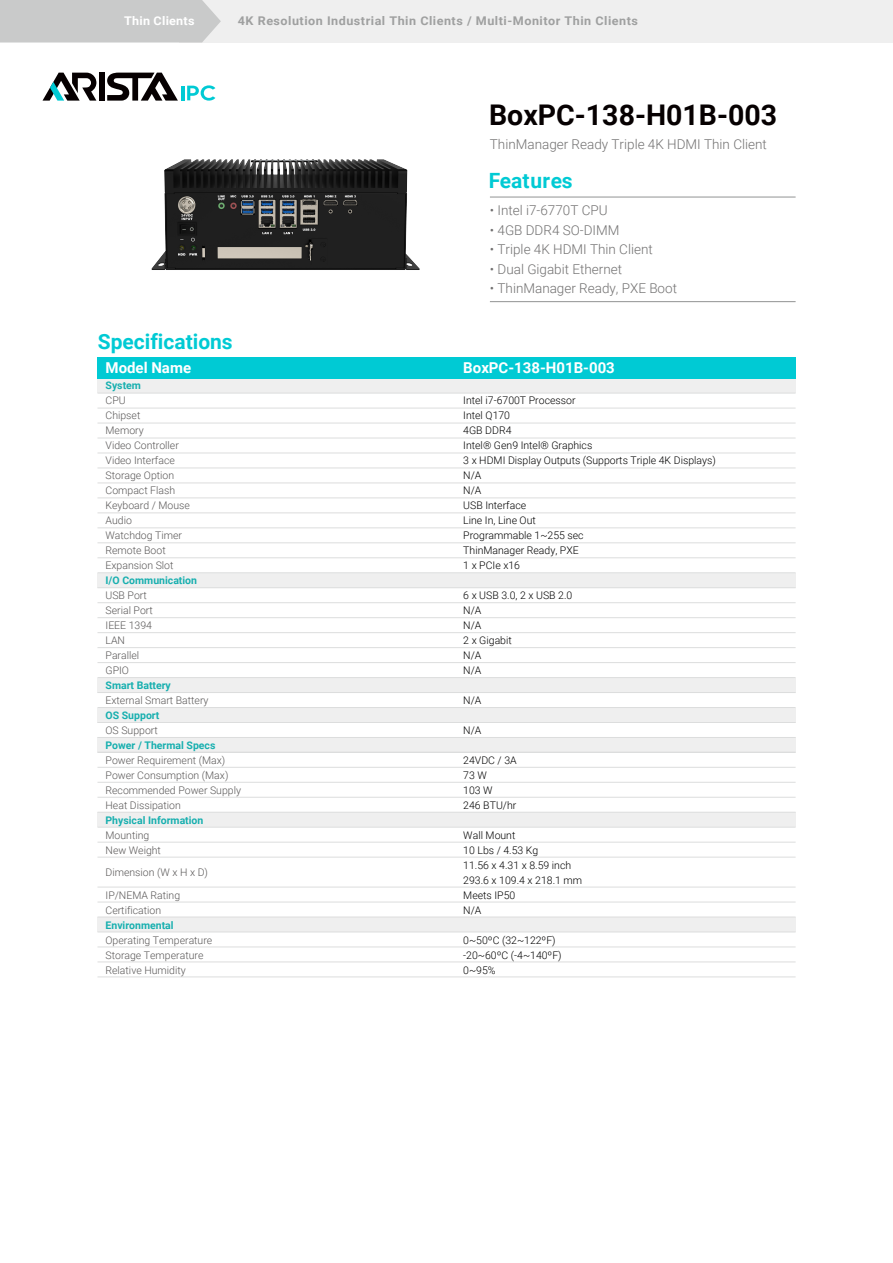
<style>
.page{position:relative;width:893px;height:1263px;background:#fff}
.page>*{position:absolute;margin:0;border:0;box-sizing:border-box;transform-origin:0 0}
.t1{font:700 28.5px "Roboto";color:#060001}
.t2{font:700 21px "Roboto";color:#00cad4}
.t3{font:700 15px "Roboto";color:#fff}
.t4{font:300 13.5px "Roboto";color:#727171}
.t5{font:700 12px "Roboto";letter-spacing:.04em;color:#9fa0a0;scale:1.05 1}
.t6{font:700 12px "Roboto";letter-spacing:.02em;color:#fff;scale:1.05 1}
.t7{font:300 10.5px/15px "Roboto";color:#595757}
.t8{font:300 10.5px/15px "Roboto";color:#000}
.t9{font:700 10.5px "Roboto";color:#17afaf}
</style>
<div class="page">
<div style="left:99px;top:73px;width:6px;height:28px;background:#060001"></div>
<svg style="left:43px;top:73px;width:53px;height:28px"></svg>
<svg style="left:107px;top:73px;width:71px;height:28px"></svg>
<hr style="left:181px;top:86px;width:3px;height:14px;background:#00cad4">
<svg style="left:187px;top:85px;width:28px;height:16px"></svg>
<div style="left:97px;top:357px;width:699px;height:22px;background:#00cad4"></div>
<div style="left:97px;top:379px;width:699px;height:14px;background:#efefef"></div>
<div style="left:97px;top:573px;width:699px;height:15px;background:#efefef"></div>
<div style="left:97px;top:678px;width:699px;height:15px;background:#efefef"></div>
<div style="left:97px;top:707px;width:699px;height:15px;background:#efefef"></div>
<div style="left:97px;top:737px;width:699px;height:15px;background:#efefef"></div>
<div style="left:97px;top:812px;width:698px;height:15px;background:#efefef"></div>
<div style="left:97px;top:917px;width:699px;height:15px;background:#efefef"></div>
<hr style="left:97px;top:408px;width:699px;height:1px;background:#dcdddd">
<hr style="left:97px;top:423px;width:699px;height:1px;background:#dcdddd">
<hr style="left:97px;top:393px;width:699px;height:1px;background:#dcdddd">
<hr style="left:97px;top:438px;width:699px;height:1px;background:#dcdddd">
<hr style="left:97px;top:453px;width:699px;height:1px;background:#dcdddd">
<hr style="left:97px;top:468px;width:699px;height:1px;background:#dcdddd">
<hr style="left:97px;top:482px;width:699px;height:1px;background:#dcdddd">
<hr style="left:97px;top:497px;width:699px;height:1px;background:#dcdddd">
<hr style="left:97px;top:512px;width:699px;height:1px;background:#dcdddd">
<hr style="left:97px;top:527px;width:699px;height:1px;background:#dcdddd">
<hr style="left:97px;top:542px;width:699px;height:1px;background:#dcdddd">
<hr style="left:97px;top:557px;width:699px;height:1px;background:#dcdddd">
<hr style="left:97px;top:572px;width:699px;height:1px;background:#dcdddd">
<hr style="left:97px;top:587px;width:699px;height:1px;background:#dcdddd">
<hr style="left:97px;top:602px;width:699px;height:1px;background:#dcdddd">
<hr style="left:97px;top:617px;width:699px;height:1px;background:#dcdddd">
<hr style="left:97px;top:632px;width:699px;height:1px;background:#dcdddd">
<hr style="left:97px;top:647px;width:699px;height:1px;background:#dcdddd">
<hr style="left:97px;top:662px;width:699px;height:1px;background:#dcdddd">
<hr style="left:97px;top:677px;width:699px;height:1px;background:#dcdddd">
<hr style="left:97px;top:692px;width:699px;height:1px;background:#dcdddd">
<hr style="left:97px;top:707px;width:699px;height:1px;background:#dcdddd">
<hr style="left:97px;top:722px;width:699px;height:1px;background:#dcdddd">
<hr style="left:97px;top:737px;width:699px;height:1px;background:#dcdddd">
<hr style="left:97px;top:767px;width:699px;height:1px;background:#dcdddd">
<hr style="left:97px;top:782px;width:699px;height:1px;background:#dcdddd">
<hr style="left:97px;top:752px;width:699px;height:1px;background:#dcdddd">
<hr style="left:97px;top:797px;width:699px;height:1px;background:#dcdddd">
<hr style="left:97px;top:812px;width:699px;height:1px;background:#dcdddd">
<hr style="left:97px;top:827px;width:699px;height:1px;background:#dcdddd">
<hr style="left:97px;top:842px;width:699px;height:1px;background:#dcdddd">
<hr style="left:97px;top:857px;width:699px;height:1px;background:#dcdddd">
<hr style="left:97px;top:887px;width:699px;height:1px;background:#dcdddd">
<hr style="left:97px;top:902px;width:699px;height:1px;background:#dcdddd">
<hr style="left:97px;top:917px;width:699px;height:1px;background:#dcdddd">
<hr style="left:97px;top:931px;width:699px;height:1px;background:#dcdddd">
<hr style="left:97px;top:946px;width:699px;height:1px;background:#dcdddd">
<hr style="left:97px;top:961px;width:699px;height:1px;background:#dcdddd">
<hr style="left:97px;top:976px;width:699px;height:1px;background:#dcdddd">
<div style="left:179px;top:0;width:714px;height:43px;background:#efefef"></div>
<div style="left:0;top:0;width:221px;height:43px;background:#c9caca"></div>
<img style="left:151px;top:159px;width:269px;height:111px">
<hr style="left:490px;top:196px;width:306px;height:2px;background:#9fa0a0">
<hr style="left:490px;top:301px;width:306px;height:1px;background:#9fa0a0">
<p class="t6" style="left:124px;top:12px;width:69px">Thin Clients</p>
<p class="t5" style="left:238px;top:12px;width:382px">4K Resolution Industrial Thin Clients / Multi-Monitor Thin Clients</p>
<h1 class="t1" style="left:489px;top:95px;width:290px">BoxPC-138-H01B-003</h1>
<p class="t4" style="left:490px;top:135px;width:278px">ThinManager Ready Triple 4K HDMI Thin Client</p>
<h2 class="t2" style="left:489px;top:166px;width:85px">Features</h2>
<p class="t4" style="left:490px;top:201px;width:119px">• Intel i7-6770T CPU</p>
<p class="t4" style="left:490px;top:220px;width:131px">• 4GB DDR4 SO-DIMM</p>
<p class="t4" style="left:490px;top:240px;width:164px">• Triple 4K HDMI Thin Client</p>
<p class="t4" style="left:490px;top:259px;width:134px">• Dual Gigabit Ethernet</p>
<p class="t4" style="left:490px;top:279px;width:189px">• ThinManager Ready, PXE Boot</p>
<h2 class="t2" style="left:98px;top:326px;width:136px">Specifications</h2>
<h3 class="t3" style="left:106px;top:357px;width:87px">Model Name</h3>
<h3 class="t3" style="left:463px;top:357px;width:153px">BoxPC-138-H01B-003</h3>
<p class="t9" style="left:106px;top:377px;width:37px">System</p>
<p class="t7" style="left:106px;top:392px;width:86px">CPU<br>Chipset<br>Memory<br>Video Controller<br>Video Interface<br>Storage Option<br>Compact Flash<br>Keyboard / Mouse<br>Audio<br>Watchdog Timer<br>Remote Boot<br>Expansion Slot</p>
<p class="t9" style="left:106px;top:572px;width:93px">I/O Communication</p>
<p class="t7" style="left:106px;top:587px;width:49px">USB Port<br>Serial Port<br>IEEE 1394<br>LAN<br>Parallel<br>GPIO</p>
<p class="t9" style="left:106px;top:677px;width:67px">Smart Battery</p>
<p class="t7" style="left:106px;top:692px;width:104px">External Smart Battery</p>
<p class="t9" style="left:106px;top:707px;width:55px">OS Support</p>
<p class="t7" style="left:106px;top:722px;width:54px">OS Support</p>
<p class="t9" style="left:106px;top:737px;width:111px">Power / Thermal Specs</p>
<p class="t7" style="left:106px;top:752px;width:137px">Power Requirement (Max)<br>Power Consumption (Max)<br>Recommended Power Supply<br>Heat Dissipation</p>
<p class="t9" style="left:106px;top:812px;width:99px">Physical Information</p>
<p class="t7" style="left:106px;top:827px;width:57px">Mounting<br>New Weight</p>
<p class="t7" style="left:106px;top:887px;width:76px">IP/NEMA Rating<br>Certification</p>
<p class="t9" style="left:106px;top:918px;width:70px">Environmental</p>
<p class="t7" style="left:106px;top:932px;width:108px">Operating Temperature<br>Storage Temperature<br>Relative Humidity</p>
<p class="t8" style="left:463px;top:392px;width:254px">Intel i7-6700T Processor<br>Intel Q170<br>4GB DDR4<br>Intel® Gen9 Intel® Graphics<br>3 x HDMI Display Outputs (Supports Triple 4K Displays)<br>N/A<br>N/A<br>USB Interface<br>Line In, Line Out<br>Programmable 1~255 sec<br>ThinManager Ready, PXE<br>1 x PCIe x16</p>
<p class="t8" style="left:463px;top:587px;width:111px">6 x USB 3.0, 2 x USB 2.0<br>N/A<br>N/A<br>2 x Gigabit<br>N/A<br>N/A</p>
<p class="t8" style="left:463px;top:692px;width:20px">N/A</p>
<p class="t8" style="left:463px;top:722px;width:20px">N/A</p>
<p class="t8" style="left:463px;top:752px;width:55px">24VDC / 3A<br>73 W<br>103 W<br>246 BTU/hr</p>
<p class="t8" style="left:463px;top:827px;width:120px">Wall Mount<br>10 Lbs / 4.53 Kg<br>11.56 x 4.31 x 8.59 inch<br>293.6 x 109.4 x 218.1 mm<br>Meets IP50<br>N/A</p>
<p class="t8" style="left:463px;top:932px;width:100px">0~50ºC (32~122ºF) -20~60ºC (-4~140ºF)<br>0~95%</p>
<p class="t7" style="left:106px;top:864px;width:104px">Dimension (W x H x D)</p>
</div>
